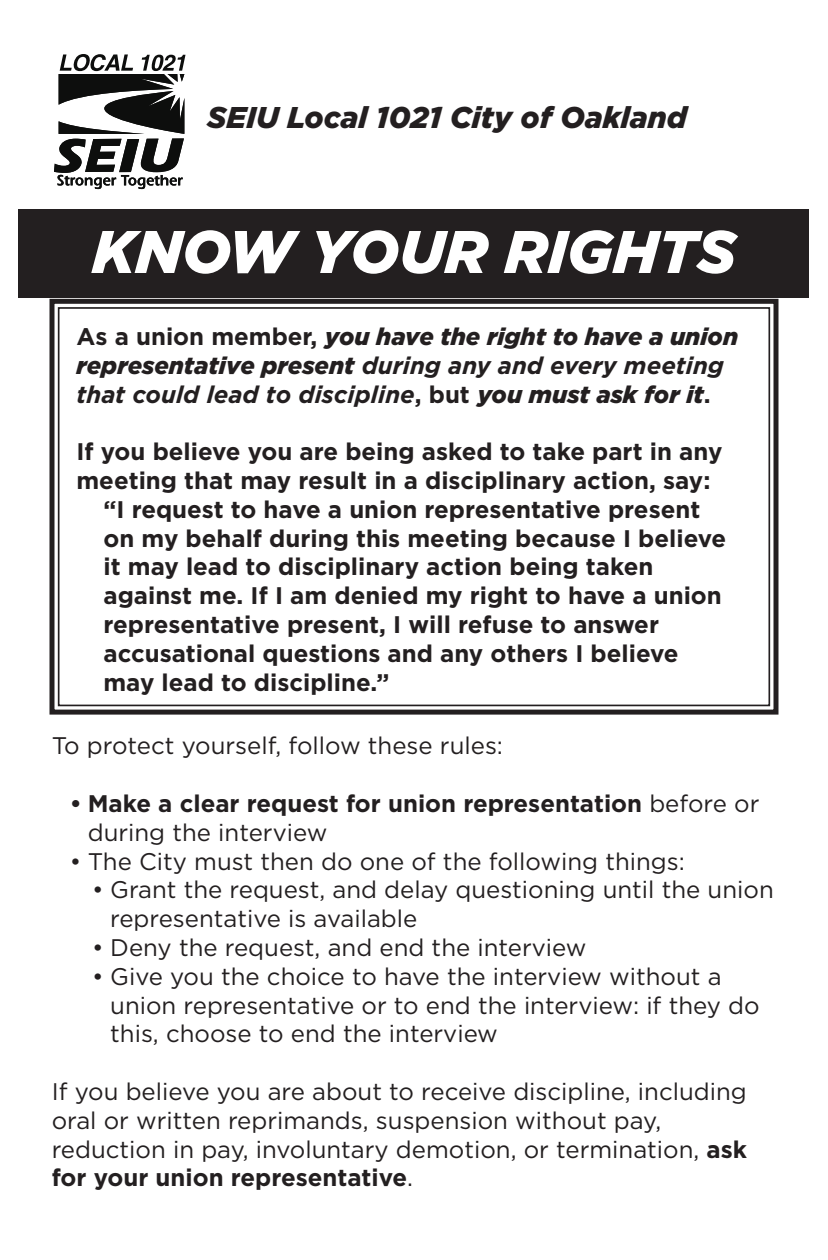
<style>
.page{position:relative;width:828px;height:1260px;background:#fff}
.page>*{position:absolute;margin:0;border:0;box-sizing:border-box;transform-origin:0 0}
.t1{font:italic 900 60px "Gotham HTF";color:#fff}
.t2{font:italic 900 30px "Gotham HTF";color:#231f20}
.t3{font:24px/28.8px "Gotham HTF";color:#231f20}
.t4{font:700 24px/28.8px "Gotham HTF";color:#231f20}
.t5{font:italic 900 24px/28.8px "Gotham HTF";color:#231f20}
.s1{font-weight:700;font-style:normal}
.s2{font-weight:700}
.s3{font-weight:400}
</style>
<div class="page">
<div style="left:18px;top:209px;width:792px;height:89px;background:#231f20"></div>
<svg style="left:54px;top:54px;width:132px;height:135px"></svg>
<svg style="left:49px;top:298px;width:730px;height:417px"></svg>
<div style="left:58px;top:307px;width:712px;height:399px;border:2px solid #231f20"></div>
<p class="t2" style="left:207px;top:100px;width:481px">SEIU Local 1021 City of Oakland</p>
<h1 class="t1" style="left:92px;top:217px;width:646px">KNOW YOUR RIGHTS</h1>
<p class="t5" style="left:76px;top:322px;width:663px"><span class="s1">As a union member,</span> you have the right to have a union representative present <span class="s2">during any and every meeting that could lead to discipline</span><span class="s1">, but</span> you must ask for it<span class="s1">.</span></p>
<p class="t4" style="left:76px;top:437px;width:647px">If you believe you are being asked to take part in any</p>
<p class="t4" style="left:76px;top:465px;width:635px">meeting that may result in a disciplinary action, say:</p>
<p class="t4" style="left:104px;top:494px;width:598px">“I request to have a union representative present</p>
<p class="t4" style="left:104px;top:523px;width:624px">on my behalf during this meeting because I believe</p>
<p class="t4" style="left:104px;top:552px;width:551px">it may lead to disciplinary action being taken</p>
<p class="t4" style="left:104px;top:581px;width:620px">against me. If I am denied my right to have a union</p>
<p class="t4" style="left:104px;top:609px;width:557px">representative present, I will refuse to answer</p>
<p class="t4" style="left:104px;top:638px;width:577px">accusational questions and any others I believe</p>
<p class="t4" style="left:104px;top:667px;width:287px">may lead to discipline.”</p>
<p class="t3" style="left:52px;top:731px;width:453px">To protect yourself, follow these rules:</p>
<p class="t4" style="left:88px;top:788px;width:673px;text-indent:-18px">• Make a clear request for union representation <span class="s3">before or during the interview</span></p>
<p class="t3" style="left:70px;top:846px;width:617px">• The City must then do one of the following things:</p>
<p class="t3" style="left:110px;top:875px;width:665px;text-indent:-18px">• Grant the request, and delay questioning until the union representative is available</p>
<p class="t3" style="left:92px;top:933px;width:496px">• Deny the request, and end the interview</p>
<p class="t3" style="left:110px;top:961px;width:651px;text-indent:-18px">• Give you the choice to have the interview without a union representative or to end the interview: if they do this, choose to end the interview</p>
<p class="t3" style="left:52px;top:1077px;width:697px">If you believe you are about to receive discipline, including oral or written reprimands, suspension without pay, reduction in pay, involuntary demotion, or termination, <span class="s2">ask for your union representative</span>.</p>
</div>
